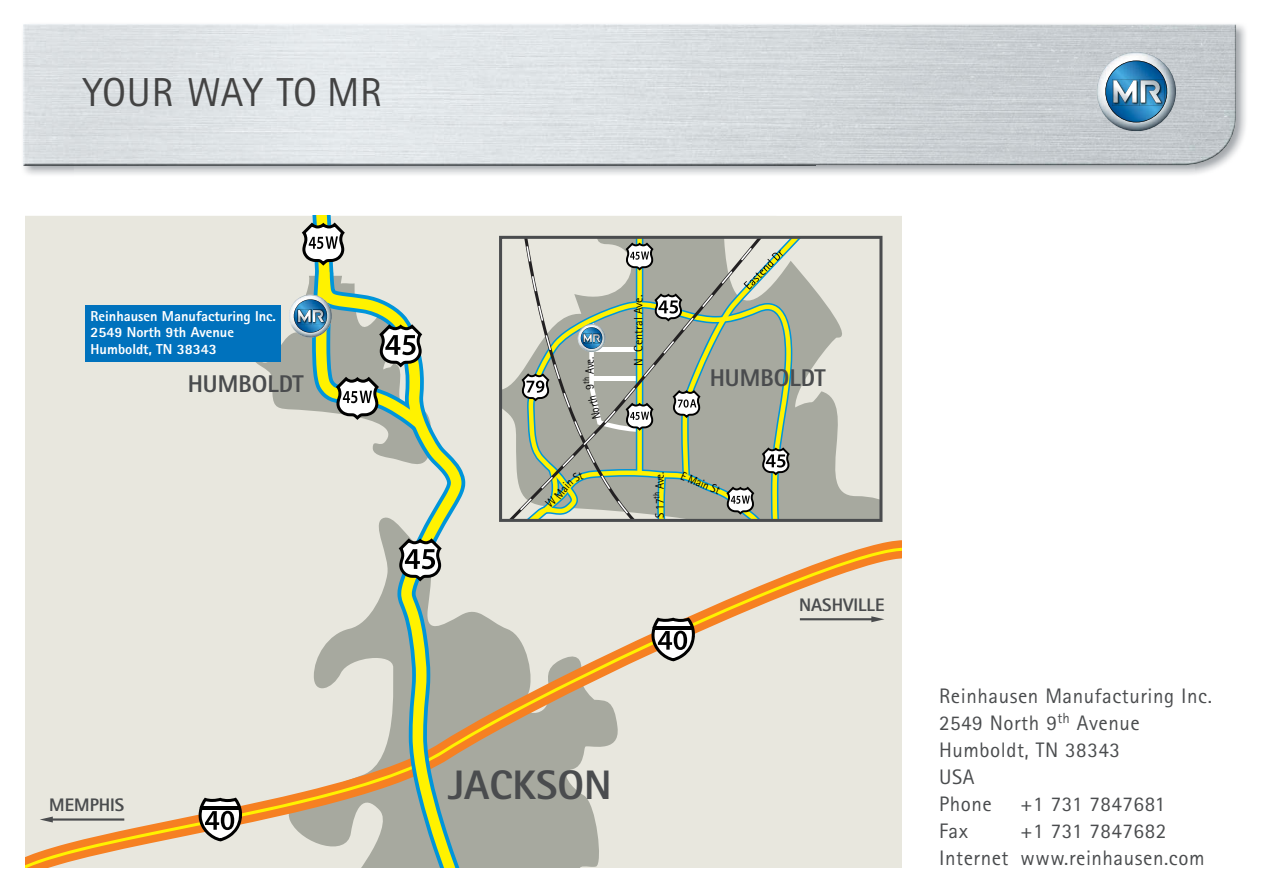
<style>
.page{position:relative;width:1263px;height:893px;background:#fff}
.page>*{position:absolute;margin:0;border:0;box-sizing:border-box;transform-origin:0 0}
.t1{font:800 41.25px "Rotis Sans Serif";color:#4a4c4e}
.t2{font:40.5px "Rotis Sans Serif";color:#434343}
.t3{font:800 24.15px "Rotis Sans Serif";color:#4a4c4e}
.t4{font:21px/27px "Rotis Sans Serif";letter-spacing:.025em;color:#4a4c4e}
.t5{font:800 18.15px "Rotis Sans Serif";color:#4a4c4e}
.t6{font:800 14.4px/16.6px "Rotis Sans Serif";color:#fff}
.t7{font:12.15px "Rotis Sans Serif";color:#000;scale:.9 1}
.t8{font:12.15px "Rotis Sans Serif";color:#000}
</style>
<div class="page">
<img style="left:23px;top:73px;width:51px;height:102px">
<img style="left:1195px;top:73px;width:51px;height:101px">
<img style="left:74px;top:165px;width:1121px;height:10px">
<img style="left:24px;top:24px;width:1212px;height:141px">
<img style="left:1096px;top:52px;width:80px;height:79px">
<svg style="left:1096px;top:57px;width:81px;height:69px;background:#7ca2bb"></svg>
<div style="left:26px;top:216px;width:875px;height:324px;background:#e8e7de"></div>
<div style="left:279px;top:512px;width:342px;height:28px;background:#e8e7de"></div>
<div style="left:85px;top:305px;width:196px;height:56px;background:#0072bd"></div>
<div style="left:26px;top:540px;width:875px;height:8px;background:#e8e7de"></div>
<svg style="left:26px;top:548px;width:875px;height:319px;background:#e0dbcb"></svg>
<svg style="left:651px;top:617px;width:44px;height:44px"></svg>
<hr style="left:654px;top:626px;width:38px;height:3px;background:#000">
<svg style="left:199px;top:798px;width:43px;height:43px"></svg>
<hr style="left:201px;top:806px;width:39px;height:3px;background:#000">
<svg style="left:308px;top:216px;width:157px;height:651px;background:#d4d2c6"></svg>
<svg style="left:312px;top:216px;width:149px;height:651px;background:#cacdb4"></svg>
<svg style="left:399px;top:538px;width:43px;height:43px"></svg>
<svg style="left:252px;top:223px;width:181px;height:247px;background:#bbc7b6"></svg>
<svg style="left:499px;top:236px;width:383px;height:286px;background:#c6c6be"></svg>
<svg style="left:515px;top:237px;width:296px;height:283px;background:#acb39e"></svg>
<h2 class="t2" style="left:82px;top:78px;width:301px">YOUR WAY TO MR</h2>
<p class="t8" style="left:634px;top:366px;width:73px;rotate:-90deg">N Central Ave.</p>
<p class="t6" style="left:91px;top:309px;width:187px">Reinhausen Manufacturing Inc.<br>2549 North 9th Avenue<br>Humboldt, TN 38343</p>
<p class="t7" style="left:585px;top:384px;width:32px;rotate:-90deg"><sup>th</sup> Ave.</p>
<p class="t3" style="left:188px;top:376px;width:118px">HUMBOLDT</p>
<p class="t3" style="left:710px;top:369px;width:118px">HUMBOLDT</p>
<p class="t5" style="left:49px;top:798px;width:76px">MEMPHIS</p>
<p class="t7" style="left:593px;top:420px;width:29px;rotate:-103deg">North</p>
<p class="t7" style="left:655px;top:518px;width:53px;rotate:-90deg">S 17<sup>th</sup> Ave.</p>
<p class="t7" style="left:698px;top:477px;width:29px;rotate:22deg">ain St</p>
<h1 class="t1" style="left:448px;top:771px;width:165px">JACKSON</h1>
<p class="t5" style="left:799px;top:598px;width:87px">NASHVILLE</p>
<p class="t4" style="left:939px;top:685px;width:274px">Reinhausen Manufacturing Inc.<br>2549 North 9<sup>th</sup> Avenue<br>Humboldt, TN 38343<br>USA<br>Phone</p>
<p class="t4" style="left:1020px;top:793px;width:146px">+1 731 7847681</p>
<p class="t4" style="left:939px;top:820px;width:31px">Fax</p>
<p class="t4" style="left:939px;top:820px;width:267px;text-indent:81px">+1 731 7847682<br>Internet www.reinhausen.com</p>
</div>
